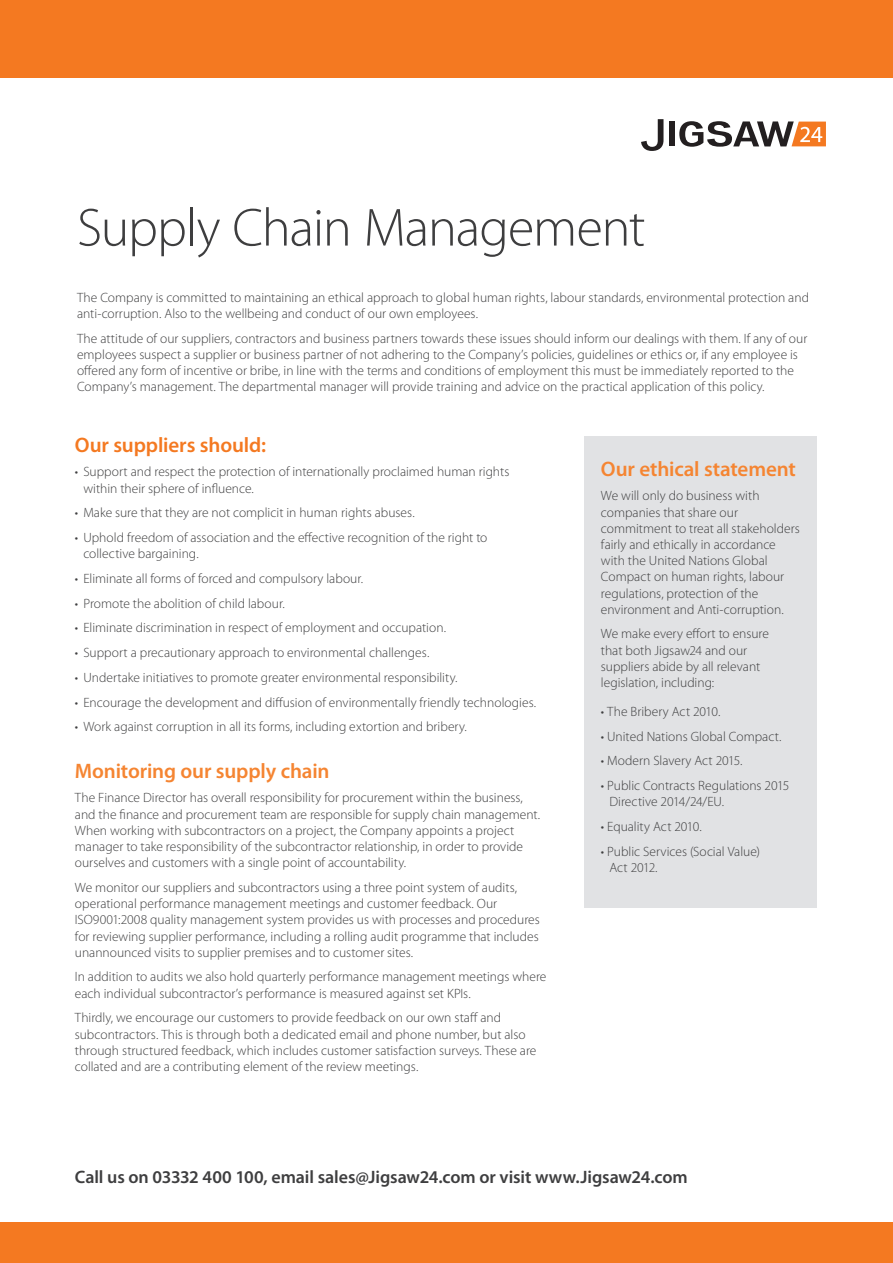
<style>
.page{position:relative;width:893px;height:1263px;background:#fff}
.page>*{position:absolute;margin:0;border:0;box-sizing:border-box;transform-origin:0 0}
.t1{font:300 54px "Myriad Pro";letter-spacing:-.02em;color:#3e3e3f}
.t2{font:600 21px "Myriad Pro";letter-spacing:-.005em;color:#f58532}
.t3{font:600 21px "Myriad Pro";letter-spacing:-.005em;color:#f47921}
.t4{font:600 18px "Myriad Pro";letter-spacing:-.005em;color:#3e3e3f}
.t5{font:300 13.5px/16.2px "Myriad Pro";color:#3e3e3f}
</style>
<div class="page">
<svg style="left:641px;top:119px;width:22px;height:32px"></svg>
<div style="left:669px;top:121px;width:6px;height:25px;background:#231f20"></div>
<svg style="left:679px;top:121px;width:147px;height:26px"></svg>
<div style="left:0;top:0;width:893px;height:77px;background:#f47921"></div>
<div style="left:0;top:1222px;width:893px;height:41px;background:#f47921"></div>
<div style="left:584px;top:436px;width:232px;height:472px;background:#e1e2e4"></div>
<p class="t1" style="left:77px;top:198px;width:570px">Supply Chain Management</p>
<p class="t5" style="left:77px;top:289px;width:733px">The Company is committed to maintaining an ethical approach to global human rights, labour standards, environmental protection and anti-corruption. Also to the wellbeing and conduct of our own employees.</p>
<p class="t5" style="left:77px;top:330px;width:732px">The attitude of our suppliers, contractors and business partners towards these issues should inform our dealings with them. If any of our employees suspect a supplier or business partner of not adhering to the Company’s policies, guidelines or ethics or, if any employee is offered any form of incentive or bribe, in line with the terms and conditions of employment this must be immediately reported to the Company’s management. The departmental manager will provide training and advice on the practical application of this policy.</p>
<p class="t3" style="left:75px;top:431px;width:193px">Our suppliers should:</p>
<p class="t5" style="left:83px;top:464px;width:428px;text-indent:-9px">• Support and respect the protection of internationally proclaimed human rights within their sphere of influence.</p>
<p class="t5" style="left:75px;top:505px;width:341px">• Make sure that they are not complicit in human rights abuses.</p>
<p class="t5" style="left:83px;top:530px;width:406px;text-indent:-9px">• Uphold freedom of association and the effective recognition of the right to collective bargaining.</p>
<p class="t5" style="left:75px;top:571px;width:290px">• Eliminate all forms of forced and compulsory labour.</p>
<p class="t5" style="left:75px;top:595px;width:211px">• Promote the abolition of child labour.</p>
<p class="t5" style="left:75px;top:620px;width:373px">• Eliminate discrimination in respect of employment and occupation.</p>
<p class="t5" style="left:75px;top:645px;width:356px">• Support a precautionary approach to environmental challenges.</p>
<p class="t5" style="left:75px;top:669px;width:384px">• Undertake initiatives to promote greater environmental responsibility.</p>
<p class="t5" style="left:75px;top:694px;width:463px">• Encourage the development and diffusion of environmentally friendly technologies.</p>
<p class="t5" style="left:75px;top:719px;width:393px">• Work against corruption in all its forms, including extortion and bribery.</p>
<p class="t2" style="left:75px;top:757px;width:256px">Monitoring our supply chain</p>
<p class="t5" style="left:75px;top:790px;width:467px">The Finance Director has overall responsibility for procurement within the business, and the finance and procurement team are responsible for supply chain management.<br>When working with subcontractors on a project, the Company appoints a project manager to take responsibility of the subcontractor relationship, in order to provide ourselves and customers with a single point of accountability.</p>
<p class="t5" style="left:75px;top:879px;width:466px">We monitor our suppliers and subcontractors using a three point system of audits, operational performance management meetings and customer feedback. Our ISO9001:2008 quality management system provides us with processes and procedures for reviewing supplier performance, including a rolling audit programme that includes unannounced visits to supplier premises and to customer sites.</p>
<p class="t5" style="left:75px;top:969px;width:473px">In addition to audits we also hold quarterly performance management meetings where each individual subcontractor’s performance is measured against set KPIs.</p>
<p class="t5" style="left:75px;top:1010px;width:463px">Thirdly, we encourage our customers to provide feedback on our own staff and subcontractors. This is through both a dedicated email and phone number, but also through structured feedback, which includes customer satisfaction surveys. These are collated and are a contributing element of the review meetings.</p>
<p class="t2" style="left:601px;top:455px;width:196px">Our ethical statement</p>
<p class="t5" style="left:601px;top:488px;width:200px">We will only do business with companies that share our commitment to treat all stakeholders fairly and ethically in accordance with the United Nations Global<br>Compact on human rights, labour regulations, protection of the environment and Anti-corruption.</p>
<p class="t5" style="left:601px;top:626px;width:170px">We make every effort to ensure that both Jigsaw24 and our suppliers abide by all relevant legislation, including:</p>
<p class="t5" style="left:601px;top:704px;width:121px">• The Bribery Act 2010.</p>
<p class="t5" style="left:601px;top:728px;width:182px">• United Nations Global Compact.</p>
<p class="t5" style="left:601px;top:753px;width:143px">• Modern Slavery Act 2015.</p>
<p class="t5" style="left:609px;top:778px;width:181px;text-indent:-9px">• Public Contracts Regulations 2015<br>Directive 2014/24/EU.</p>
<p class="t5" style="left:601px;top:819px;width:102px">• Equality Act 2010.</p>
<p class="t5" style="left:609px;top:843px;width:152px;text-indent:-9px">• Public Services (Social Value)<br>Act 2012.</p>
<h3 class="t4" style="left:75px;top:1165px;width:614px">Call us on 03332 400 100, email sales@Jigsaw24.com or visit www.Jigsaw24.com</h3>
</div>
